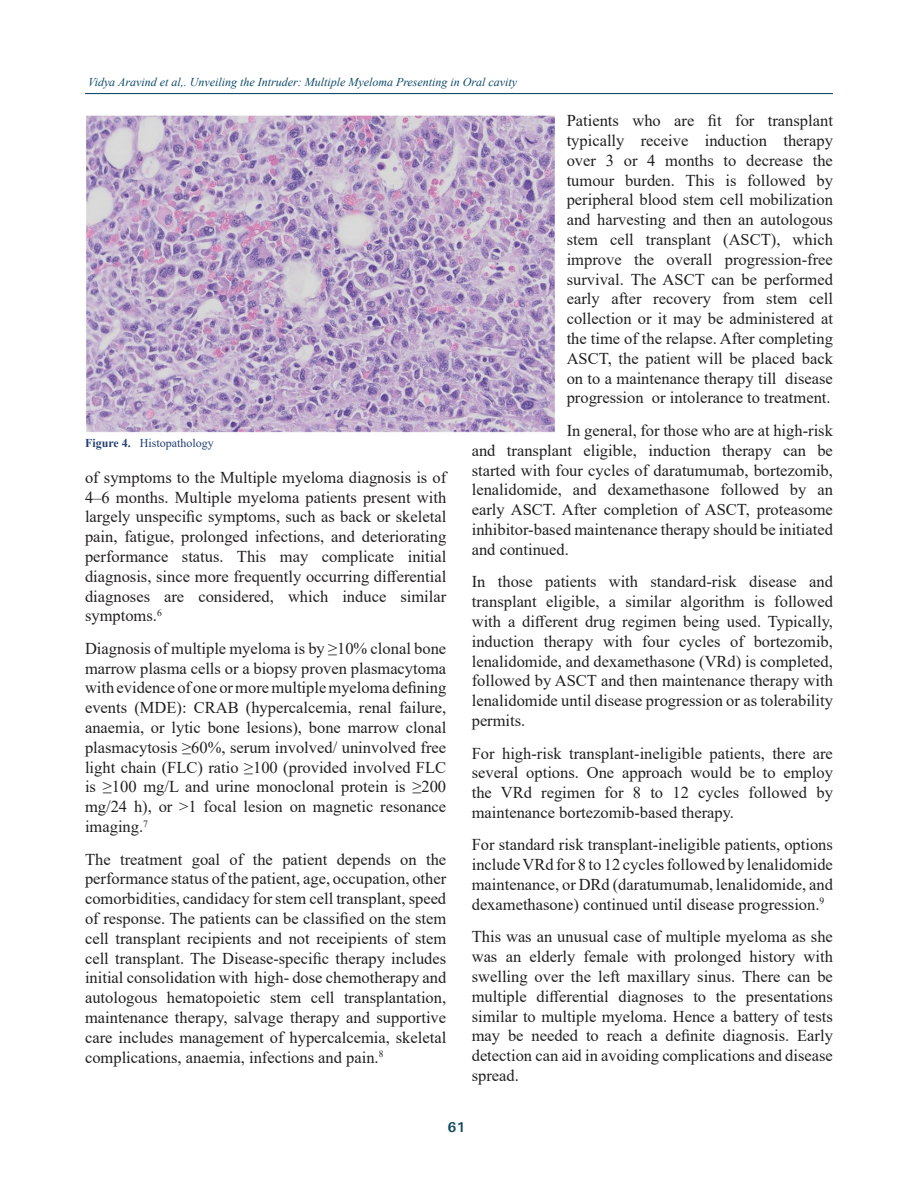
<style>
.page{position:relative;width:918px;height:1188px;background:#fff}
.page>*{position:absolute;margin:0;border:0;box-sizing:border-box;transform-origin:0 0}
.J_Para_2_ENT{font:16.5px/19.8px "Times New Roman";color:#202020;text-align:justify}
.J_Para_2_ENT-2{font:16.5px/19.8px "Times New Roman";color:#231f20;text-align:justify}
.t1{font:700 14.25px "Univers";color:#124d66}
.t2{font:italic 12px "Times New Roman";color:#0c4969}
.t3{font:12px "Times New Roman";color:#233f74}
.s1{font-weight:700}
.s2{color:#231f20}
</style>
<div class="page">
<hr style="left:85px;top:93px;width:748px;height:1px;background:#124e67">
<img style="left:86px;top:115px;width:469px;height:318px">
<p class="t2" style="left:88px;top:74px;width:431px">Vidya Aravind et al,. Unveiling the Intruder: Multiple Myeloma Presenting in Oral cavity</p>
<p class="t3" style="left:85px;top:435px;width:130px"><span class="s1">Figure 4.</span> Histopathology</p>
<p class="J_Para_2_ENT-2" style="left:85px;top:467px;width:363px">of symptoms to the Multiple myeloma diagnosis is of 4–6 months. Multiple myeloma patients present with largely unspecific symptoms, such as back or skeletal pain, fatigue, prolonged infections, and deteriorating performance status. This may complicate initial diagnosis, since more frequently occurring differential diagnoses are considered, which induce similar symptoms.<sup>6</sup></p>
<p class="J_Para_2_ENT" style="left:85px;top:638px;width:363px"><span class="s2">Diagnosis of multiple myeloma is by</span> ≥10% clonal bone marrow plasma cells or a biopsy proven plasmacytoma with evidence of one or more multiple myeloma defining events (MDE): CRAB (hypercalcemia, renal failure, anaemia, or lytic bone lesions), bone marrow clonal plasmacytosis ≥60%, serum involved/ uninvolved free light chain (FLC) ratio ≥100 (provided involved FLC is ≥100 mg/L and urine monoclonal protein is ≥200 mg/24 h), or &gt;1 focal lesion on magnetic resonance imaging<span class="s2">.</span><sup>7</sup></p>
<p class="J_Para_2_ENT" style="left:85px;top:849px;width:363px">The treatment goal of the patient depends on the performance status of the patient, age, occupation, other comorbidities, candidacy for stem cell transplant, speed of response. The patients can be classified on the stem cell transplant recipients and not receipients of stem cell transplant. The Disease-specific therapy includes initial consolidation with high- dose chemotherapy and autologous hematopoietic stem cell transplantation, maintenance therapy, salvage therapy and supportive care includes management of hypercalcemia, skeletal complications, anaemia, infections and pain<span class="s2">.</span><sup>8</sup></p>
<p class="J_Para_2_ENT" style="left:567px;top:110px;width:268px">Patients who are fit for transplant typically receive induction therapy over 3 or 4 months to decrease the tumour burden. This is followed by peripheral blood stem cell mobilization and harvesting and then an autologous stem cell transplant (ASCT), which improve the overall progression-free survival. The ASCT can be performed early after recovery from stem cell collection or it may be administered at the time of the relapse. After completing ASCT, the patient will be placed back on to a maintenance therapy till disease progression or intolerance to treatment.</p>
<p class="J_Para_2_ENT" style="left:472px;top:420px;width:363px;text-indent:95px">In general, for those who are at high-risk and transplant eligible, induction therapy can be started with four cycles of daratumumab, bortezomib, lenalidomide, and dexamethasone followed by an early ASCT. After completion of ASCT, proteasome inhibitor-based maintenance therapy should be initiated and continued.</p>
<p class="J_Para_2_ENT" style="left:472px;top:571px;width:363px">In those patients with standard-risk disease and transplant eligible, a similar algorithm is followed with a different drug regimen being used. Typically, induction therapy with four cycles of bortezomib, lenalidomide, and dexamethasone (VRd) is completed, followed by ASCT and then maintenance therapy with lenalidomide until disease progression or as tolerability permits.</p>
<p class="J_Para_2_ENT" style="left:472px;top:743px;width:363px">For high-risk transplant-ineligible patients, there are several options. One approach would be to employ the VRd regimen for 8 to 12 cycles followed by maintenance bortezomib-based therapy.</p>
<p class="J_Para_2_ENT" style="left:472px;top:835px;width:363px">For standard risk transplant-ineligible patients, options include VRd for 8 to 12 cycles followed by lenalidomide maintenance, or DRd (daratumumab, lenalidomide, and dexamethasone) continued until disease progression.<sup>9</sup></p>
<p class="J_Para_2_ENT" style="left:472px;top:926px;width:363px">This was an unusual case of multiple myeloma as she was an elderly female with prolonged history with swelling over the left maxillary sinus. There can be multiple differential diagnoses to the presentations similar to multiple myeloma. Hence a battery of tests may be needed to reach a definite diagnosis. Early detection can aid in avoiding complications and disease spread.</p>
<p class="t1" style="left:448px;top:1118px;width:19px">61</p>
</div>
